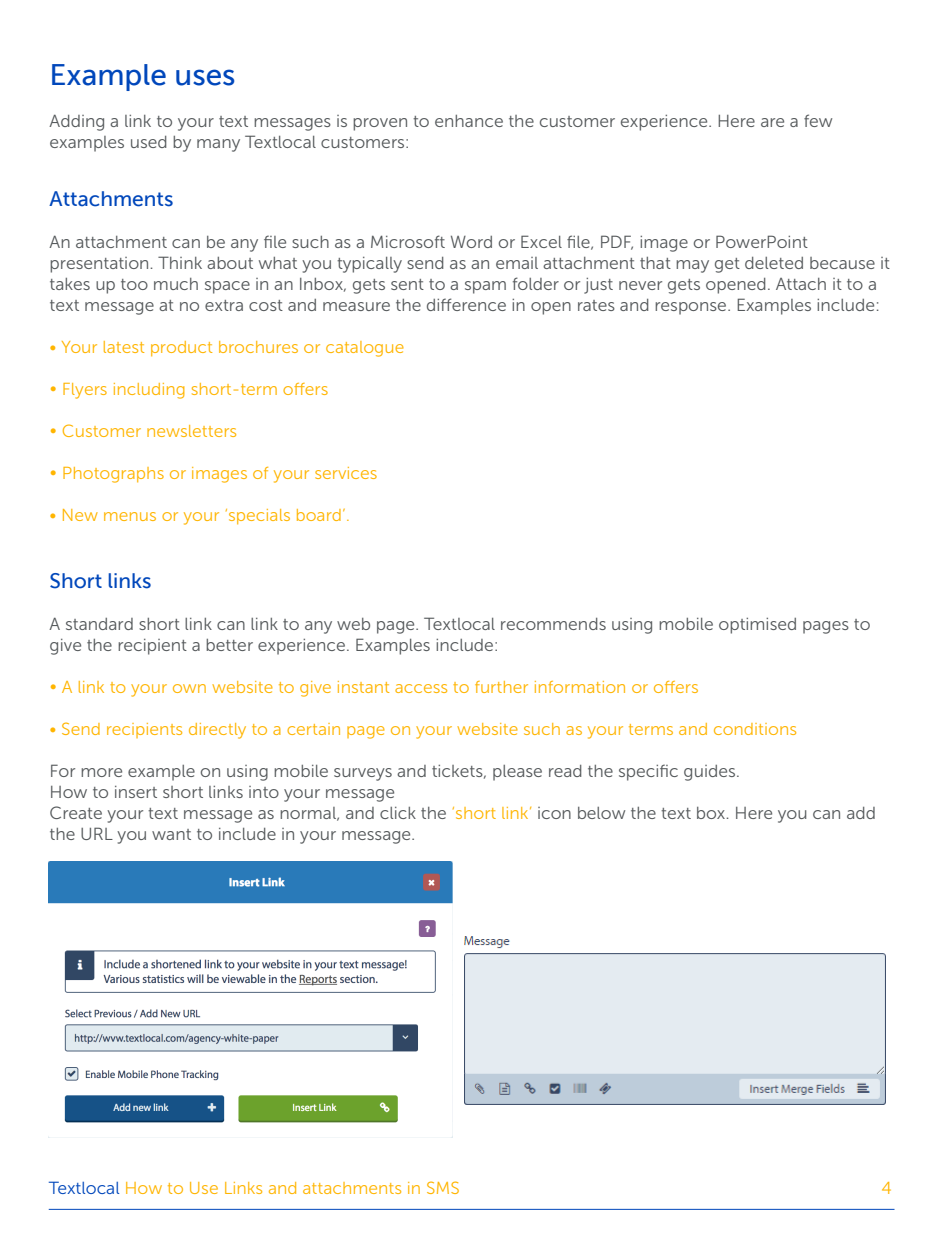
<style>
.page{position:relative;width:945px;height:1260px;background:#fff}
.page>*{position:absolute;margin:0;border:0;box-sizing:border-box;transform-origin:0 0}
.t1{font:29.75px "Museo Sans 500";color:#0047bb}
.t2{font:21px "Museo Sans 500";color:#0047bb}
.t3{font:17.5px/21px "Museo Sans 300";color:#54585a}
.t4{font:17.5px "Museo Sans 300";color:#ffb500}
.s1{color:#ffb500}
.s2{color:#0047bb}
</style>
<div class="page">
<hr style="left:49px;top:1209px;width:846px;height:1px;background:#0047bb">
<img style="left:464px;top:936px;width:422px;height:169px">
<img style="left:49px;top:862px;width:403px;height:261px">
<p class="t1" style="left:50px;top:58px;width:187px">Example uses</p>
<p class="t3" style="left:50px;top:110px;width:785px">Adding a link to your text messages is proven to enhance the customer experience. Here are a few</p>
<p class="t3" style="left:50px;top:131px;width:362px">examples used by many Textlocal customers:</p>
<p class="t2" style="left:50px;top:187px;width:125px">Attachments</p>
<p class="t3" style="left:50px;top:232px;width:842px">An attachment can be any file such as a Microsoft Word or Excel file, PDF, image or PowerPoint presentation. Think about what you typically send as an email attachment that may get deleted because it takes up too much space in an Inbox, gets sent to a spam folder or just never gets opened. Attach it to a text message at no extra cost and measure the difference in open rates and response. Examples include:</p>
<p class="t4" style="left:50px;top:338px;width:356px">• Your latest product brochures or catalogue</p>
<p class="t4" style="left:50px;top:380px;width:280px">• Flyers including short-term offers</p>
<p class="t4" style="left:50px;top:422px;width:189px">• Customer newsletters</p>
<p class="t4" style="left:50px;top:464px;width:330px">• Photographs or images of your services</p>
<p class="t4" style="left:50px;top:506px;width:302px">• New menus or your ‘specials board’.</p>
<p class="t2" style="left:50px;top:569px;width:103px">Short links</p>
<p class="t3" style="left:50px;top:614px;width:823px">A standard short link can link to any web page. Textlocal recommends using mobile optimised pages to give the recipient a better experience. Examples include:</p>
<p class="t4" style="left:50px;top:678px;width:651px">• A link to your own website to give instant access to further information or offers</p>
<p class="t4" style="left:50px;top:720px;width:749px">• Send recipients directly to a certain page on your website such as your terms and conditions</p>
<p class="t3" style="left:50px;top:761px;width:692px">For more example on using mobile surveys and tickets, please read the specific guides.</p>
<p class="t3" style="left:50px;top:782px;width:347px">How to insert short links into your message</p>
<p class="t3" style="left:50px;top:803px;width:828px">Create your text message as normal, and click the <span class="s1">‘short link’</span> icon below the text box. Here you can add</p>
<p class="t3" style="left:50px;top:824px;width:368px">the URL you want to include in your message.</p>
<p class="t4" style="left:49px;top:1178px;width:413px"><span class="s2">Textlocal</span> How to Use Links and attachments in SMS</p>
<p class="t4" style="left:882px;top:1178px;width:12px">4</p>
</div>
